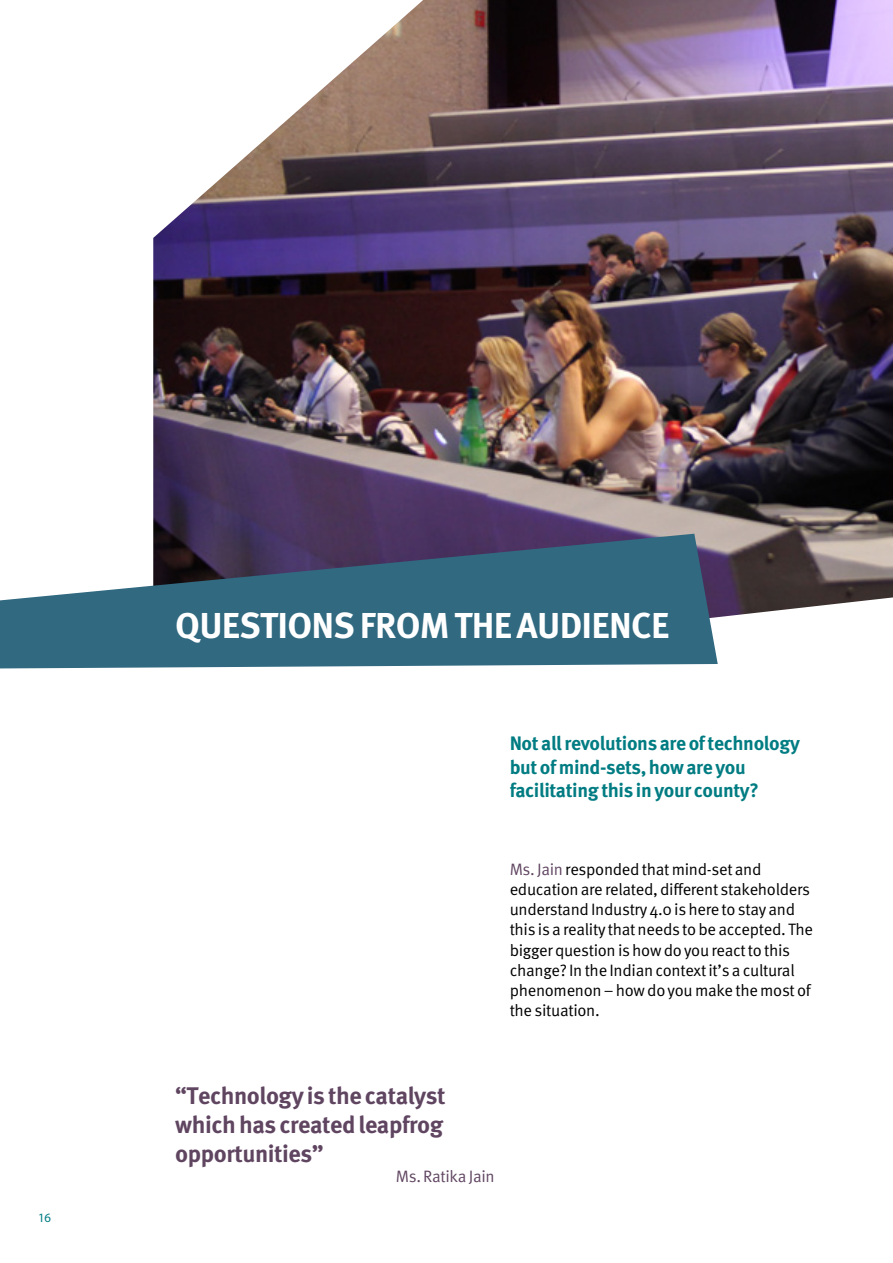
<style>
.page{position:relative;width:893px;height:1263px;background:#fff}
.page>*{position:absolute;margin:0;border:0;box-sizing:border-box;transform-origin:0 0}
.t1{font:700 36px "Meta Pro";letter-spacing:-.02em;color:#fff}
.t2{font:700 24px/28.8px "Meta Pro";letter-spacing:-.02em;color:#604561;text-align:justify}
.t3{font:700 19.5px/23.4px "Meta Pro";letter-spacing:-.02em;color:#007c82}
.t4{font:16.5px/20.2px "Meta Pro";letter-spacing:-.02em;color:#000}
.t5{font:16.5px "Meta Pro";letter-spacing:-.02em;color:#604561}
.t6{font:12.75px "Myriad Pro";color:#007c82}
.s1{color:#604561}
</style>
<div class="page">
<img style="left:153px;top:0;width:740px;height:617px">
<svg style="left:0;top:534px;width:718px;height:134px;background:#497086"></svg>
<p class="t6" style="left:38px;top:1210px;width:14px">16</p>
<h1 class="t1" style="left:175px;top:603px;width:495px">QUESTIONS FROM THE AUDIENCE</h1>
<p class="t3" style="left:510px;top:732px;width:292px">Not all revolutions are of technology but of mind-sets, how are you facilitating this in your county?</p>
<p class="t4" style="left:510px;top:859px;width:305px"><span class="s1">Ms. Jain</span> responded that mind-set and education are related, different stakeholders understand Industry 4.0 is here to stay and this is a reality that needs to be accepted. The bigger question is how do you react to this change? In the Indian context it’s a cultural phenomenon – how do you make the most of the situation.</p>
<h2 class="t2" style="left:175px;top:1082px;width:272px">“Technology is the catalyst which has created leapfrog opportunities”</h2>
<p class="t5" style="left:396px;top:1165px;width:100px">Ms. Ratika Jain</p>
</div>
